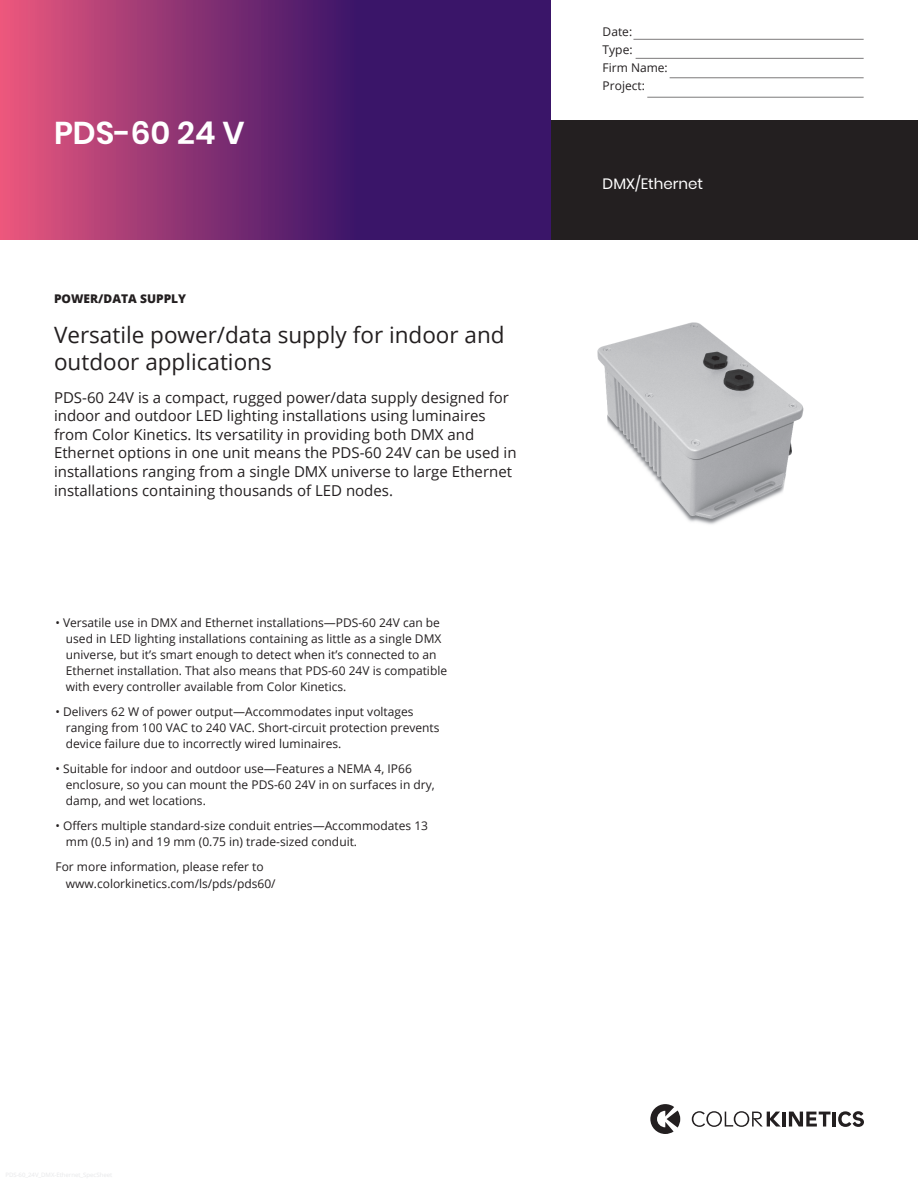
<style>
.page{position:relative;width:918px;height:1188px;background:#fff}
.page>*{position:absolute;margin:0;border:0;box-sizing:border-box;transform-origin:0 0}
._01a_Body_Copy_no_ta{font:600 31.5px "Poppins";color:#fff}
.Bodycopy_8_5pt{font:22.5px/27px "Open Sans";color:#231f20}
.Bodycopy_8_5pt-2{font:15px/18.6px "Open Sans";color:#231f20}
._01a_Body_Copy_no_ta-2{font:15px "Poppins";color:#fff}
.Bulleted_bodycopy_9p{font:12px/16px "Open Sans";color:#231f20}
.Bodycopy_8_5pt-3{font:800 12px "Open Sans";color:#231f20}
</style>
<div class="page">
<div style="left:551px;top:120px;width:367px;height:120px;background:#231f20"></div>
<svg style="left:0;top:0;width:551px;height:240px;background:#72296f"></svg>
<hr style="left:782px;top:1112px;width:4px;height:15px;background:#231f20">
<svg style="left:789px;top:1112px;width:42px;height:15px"></svg>
<hr style="left:833px;top:1112px;width:3px;height:15px;background:#231f20">
<svg style="left:692px;top:1111px;width:89px;height:16px"></svg>
<svg style="left:838px;top:1111px;width:26px;height:16px"></svg>
<svg style="left:650px;top:1104px;width:30px;height:30px"></svg>
<hr style="left:633px;top:39px;width:231px;height:1px;background:#231f20">
<hr style="left:636px;top:58px;width:228px;height:1px;background:#231f20">
<hr style="left:670px;top:77px;width:194px;height:1px;background:#231f20">
<hr style="left:647px;top:97px;width:217px;height:1px;background:#231f20">
<img style="left:597px;top:322px;width:207px;height:203px">
<p class="_01a_Body_Copy_no_ta" style="left:54px;top:115px;width:192px">PDS-60 24 V</p>
<p class="Bodycopy_8_5pt-3" style="left:54px;top:289px;width:134px">POWER/DATA SUPPLY</p>
<p class="Bodycopy_8_5pt" style="left:54px;top:321px;width:452px">Versatile power/data supply for indoor and outdoor applications</p>
<p class="Bodycopy_8_5pt-2" style="left:54px;top:387px;width:464px">PDS-60 24V is a compact, rugged power/data supply designed for indoor and outdoor LED lighting installations using luminaires from Color Kinetics. Its versatility in providing both DMX and Ethernet options in one unit means the PDS-60 24V can be used in installations ranging from a single DMX universe to large Ethernet installations containing thousands of LED nodes.</p>
<p class="Bulleted_bodycopy_9p" style="left:66px;top:614px;width:383px;text-indent:-10px">• Versatile use in DMX and Ethernet installations—PDS-60 24V can be used in LED lighting installations containing as little as a single DMX universe, but it’s smart enough to detect when it’s connected to an Ethernet installation. That also means that PDS-60 24V is compatible with every controller available from Color Kinetics.</p>
<p class="Bulleted_bodycopy_9p" style="left:66px;top:703px;width:375px;text-indent:-10px">• Delivers 62 W of power output—Accommodates input voltages ranging from 100 VAC to 240 VAC. Short-circuit protection prevents device failure due to incorrectly wired luminaires.</p>
<p class="Bulleted_bodycopy_9p" style="left:66px;top:760px;width:370px;text-indent:-10px">• Suitable for indoor and outdoor use—Features a NEMA 4, IP66 enclosure, so you can mount the PDS-60 24V in on surfaces in dry, damp, and wet locations.</p>
<p class="Bulleted_bodycopy_9p" style="left:66px;top:817px;width:364px;text-indent:-10px">• Offers multiple standard-size conduit entries—Accommodates 13 mm (0.5 in) and 19 mm (0.75 in) trade-sized conduit.</p>
<p class="Bulleted_bodycopy_9p" style="left:66px;top:859px;width:211px;text-indent:-10px">For more information, please refer to www.colorkinetics.com/ls/pds/pds60/</p>
<p class="Bulleted_bodycopy_9p" style="left:603px;top:24px;width:31px">Date:</p>
<p class="Bulleted_bodycopy_9p" style="left:603px;top:42px;width:31px">Type:</p>
<p class="Bulleted_bodycopy_9p" style="left:603px;top:60px;width:67px">Firm Name:</p>
<p class="Bulleted_bodycopy_9p" style="left:603px;top:78px;width:44px">Project:</p>
<p class="_01a_Body_Copy_no_ta-2" style="left:603px;top:175px;width:102px">DMX/Ethernet</p>
</div>
